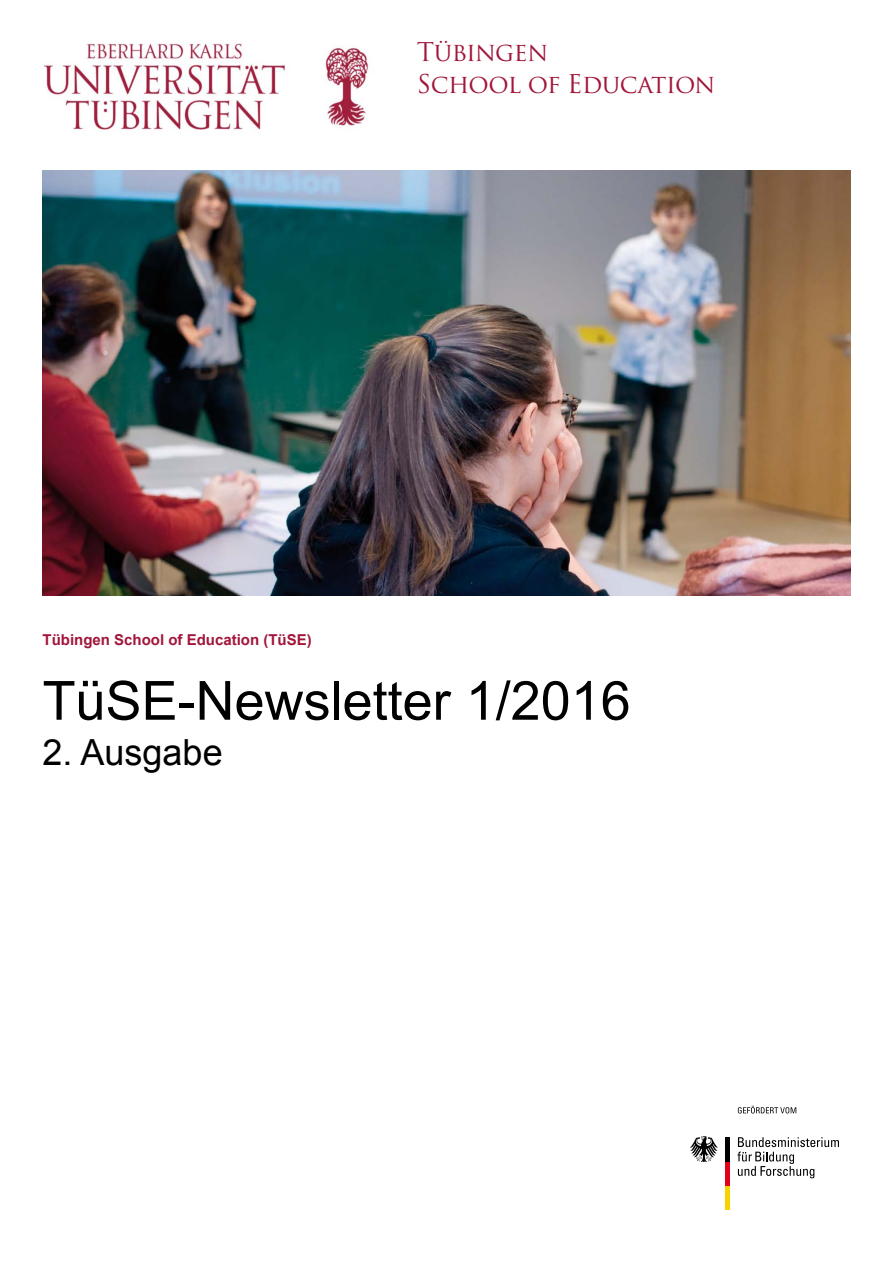
<style>
.page{position:relative;width:893px;height:1263px;background:#fff}
.page>*{position:absolute;margin:0;border:0;box-sizing:border-box;transform-origin:0 0}
.t1{font:54px "Arial";color:#000}
.t2{font:36px "Arial";color:#000}
.t3{font:25.2px/32px "Trajan Pro";letter-spacing:-.015em;color:#a1163a}
.t4{font:700 15px "Arial";color:#a1163a}
</style>
<div class="page">
<img style="left:43px;top:170px;width:807px;height:425px">
<img style="left:43px;top:43px;width:326px;height:87px">
<svg style="left:737px;top:1137px;width:102px;height:41px"></svg>
<hr style="left:725px;top:1185px;width:4px;height:24px;background:#f8d200">
<hr style="left:725px;top:1161px;width:4px;height:24px;background:#e2001a">
<hr style="left:725px;top:1137px;width:4px;height:24px;background:#000">
<svg style="left:690px;top:1136px;width:28px;height:26px"></svg>
<svg style="left:738px;top:1106px;width:58px;height:7px"></svg>
<h3 class="t3" style="left:417px;top:36px;width:300px">Tübingen<br>School of Education</h3>
<p class="t4" style="left:43px;top:629px;width:271px">Tübingen School of Education (TüSE)</p>
<h1 class="t1" style="left:43px;top:665px;width:590px">TüSE-Newsletter 1/2016</h1>
<h2 class="t2" style="left:43px;top:728px;width:182px">2. Ausgabe</h2>
</div>
